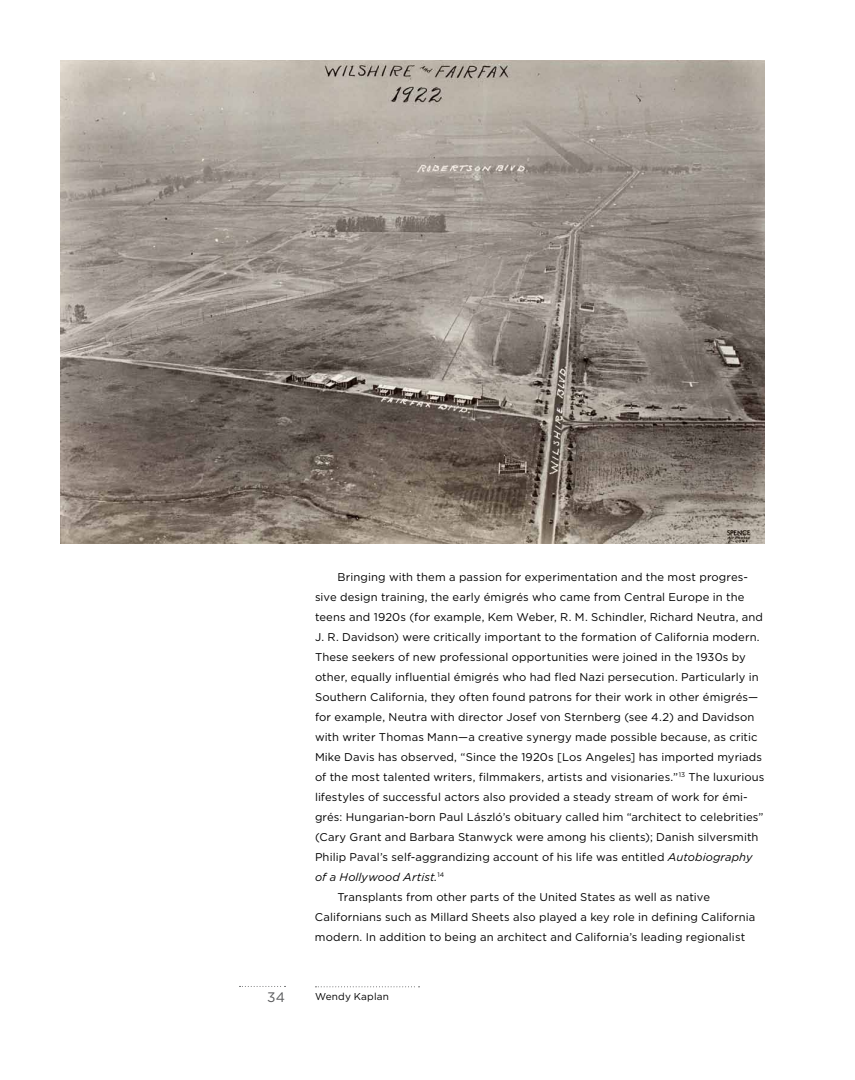
<style>
.page{position:relative;width:855px;height:1080px;background:#fff}
.page>*{position:absolute;margin:0;border:0;box-sizing:border-box;transform-origin:0 0}
.t1{font:13.75px "Gotham";color:#58595b}
.t2{font:11.25px "Gotham";letter-spacing:.01em;color:#000}
.t3{font:italic 11.25px "Gotham";letter-spacing:.01em;color:#000}
.t4{font:10px "Gotham";letter-spacing:.015em;color:#000}
.s1{font-style:italic}
</style>
<div class="page">
<img style="left:60px;top:60px;width:705px;height:484px">
<svg style="left:240px;top:986px;width:46px;height:1px"></svg>
<svg style="left:315px;top:986px;width:105px;height:1px"></svg>
<p class="t2" style="left:338px;top:571px;width:412px">Bringing with them a passion for experimentation and the most progres-</p>
<p class="t2" style="left:315px;top:591px;width:431px">sive design training, the early émigrés who came from Central Europe in the</p>
<p class="t2" style="left:315px;top:611px;width:450px">teens and 1920s (for example, Kem Weber, R. M. Schindler, Richard Neutra, and</p>
<p class="t2" style="left:315px;top:631px;width:446px">J. R. Davidson) were critically important to the formation of California modern.</p>
<p class="t2" style="left:315px;top:651px;width:432px">These seekers of new professional opportunities were joined in the 1930s by</p>
<p class="t2" style="left:315px;top:671px;width:445px">other, equally influential émigrés who had fled Nazi persecution. Particularly in</p>
<p class="t2" style="left:315px;top:691px;width:445px">Southern California, they often found patrons for their work in other émigrés—</p>
<p class="t2" style="left:315px;top:711px;width:441px">for example, Neutra with director Josef von Sternberg (see 4.2) and Davidson</p>
<p class="t2" style="left:315px;top:731px;width:444px">with writer Thomas Mann—a creative synergy made possible because, as critic</p>
<p class="t2" style="left:315px;top:751px;width:449px">Mike Davis has observed, “Since the 1920s [Los Angeles] has imported myriads</p>
<p class="t2" style="left:315px;top:771px;width:451px">of the most talented writers, filmmakers, artists and visionaries.”<sup>13</sup> The luxurious</p>
<p class="t2" style="left:315px;top:791px;width:434px">lifestyles of successful actors also provided a steady stream of work for émi-</p>
<p class="t2" style="left:315px;top:811px;width:450px">grés: Hungarian-born Paul László’s obituary called him “architect to celebrities”</p>
<p class="t2" style="left:315px;top:831px;width:445px">(Cary Grant and Barbara Stanwyck were among his clients); Danish silversmith</p>
<p class="t2" style="left:315px;top:851px;width:439px">Philip Paval’s self-aggrandizing account of his life was entitled <span class="s1">Autobiography</span></p>
<p class="t3" style="left:315px;top:871px;width:131px">of a Hollywood Artist.<sup>14</sup></p>
<p class="t2" style="left:337px;top:891px;width:374px">Transplants from other parts of the United States as well as native</p>
<p class="t2" style="left:315px;top:911px;width:442px">Californians such as Millard Sheets also played a key role in defining California</p>
<p class="t2" style="left:315px;top:931px;width:432px">modern. In addition to being an architect and California’s leading regionalist</p>
<p class="t1" style="left:267px;top:989px;width:19px">34</p>
<p class="t4" style="left:315px;top:991px;width:76px">Wendy Kaplan</p>
</div>
